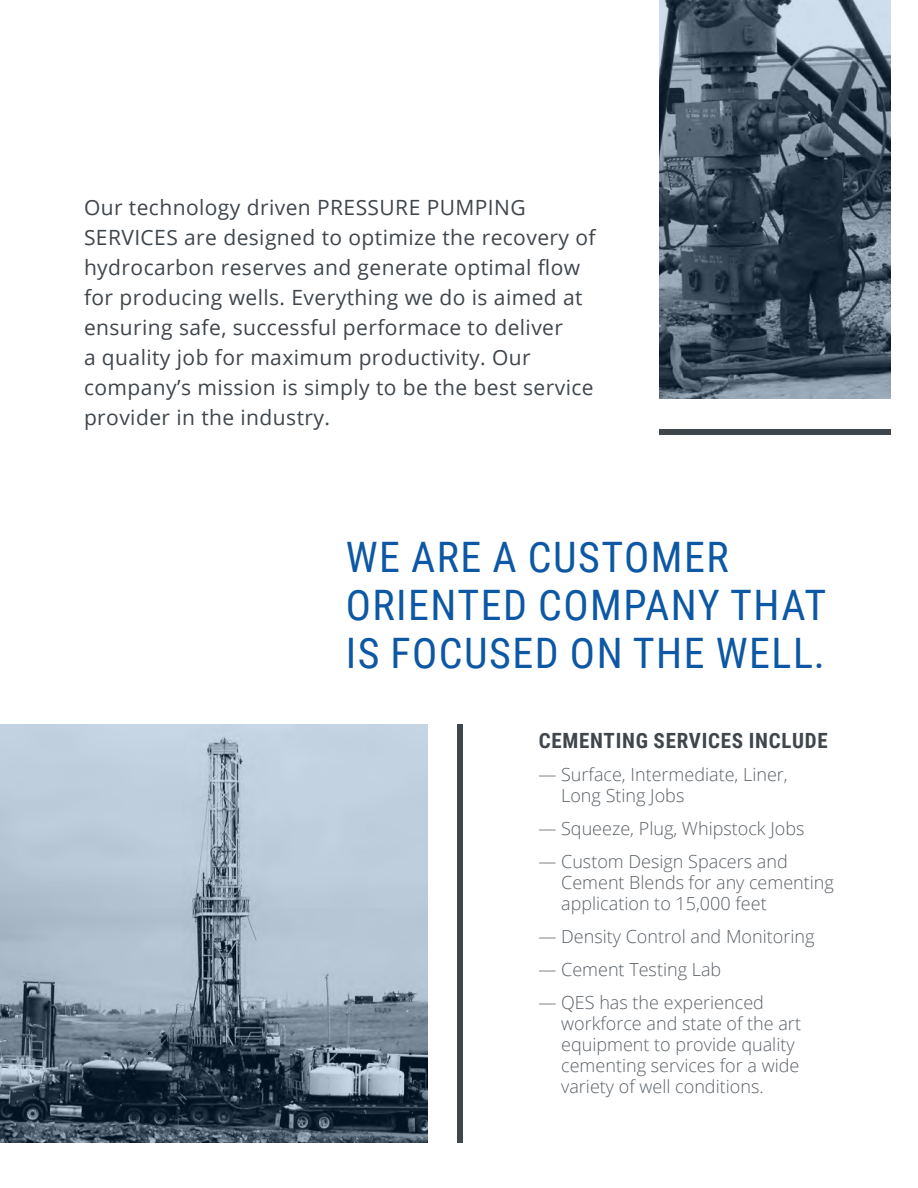
<style>
.page{position:relative;width:918px;height:1188px;background:#fff}
.page>*{position:absolute;margin:0;border:0;box-sizing:border-box;transform-origin:0 0}
.t1{font:42px/48px "Roboto Condensed";letter-spacing:.035em;color:#0c58a4}
.t2{font:21px/30px "Open Sans";letter-spacing:.02em;color:#3f464c}
.t3{font:700 21px "Roboto Condensed";letter-spacing:.035em;color:#3f464c}
.t4{font:300 18px/21px "Open Sans";color:#5a6167}
</style>
<div class="page">
<img style="left:0;top:725px;width:428px;height:418px">
<div style="left:458px;top:725px;width:6px;height:418px;background:#3f464c"></div>
<img style="left:660px;top:0;width:231px;height:398px">
<div style="left:660px;top:429px;width:231px;height:6px;background:#3f464c"></div>
<p class="t2" style="left:84px;top:192px;width:513px">Our technology driven PRESSURE PUMPING SERVICES are designed to optimize the recovery of hydrocarbon reserves and generate optimal flow for producing wells. Everything we do is aimed at ensuring safe, successful performace to deliver<br>a quality job for maximum productivity. Our company’s mission is simply to be the best service provider in the industry.</p>
<h1 class="t1" style="left:346px;top:532px;width:482px">WE ARE A CUSTOMER<br>ORIENTED COMPANY THAT<br>IS FOCUSED ON THE WELL.</h1>
<p class="t3" style="left:539px;top:726px;width:290px">CEMENTING SERVICES INCLUDE</p>
<p class="t4" style="left:561px;top:764px;width:228px;text-indent:-23px">— Surface, Intermediate, Liner,<br>Long Sting Jobs</p>
<p class="t4" style="left:538px;top:818px;width:267px">— Squeeze, Plug, Whipstock Jobs</p>
<p class="t4" style="left:561px;top:851px;width:274px;text-indent:-23px">— Custom Design Spacers and<br>Cement Blends for any cementing application to 15,000 feet</p>
<p class="t4" style="left:538px;top:926px;width:277px">— Density Control and Monitoring</p>
<p class="t4" style="left:538px;top:959px;width:184px">— Cement Testing Lab</p>
<p class="t4" style="left:561px;top:992px;width:241px;text-indent:-23px">— QES has the experienced workforce and state of the art equipment to provide quality cementing services for a wide variety of well conditions.</p>
</div>
